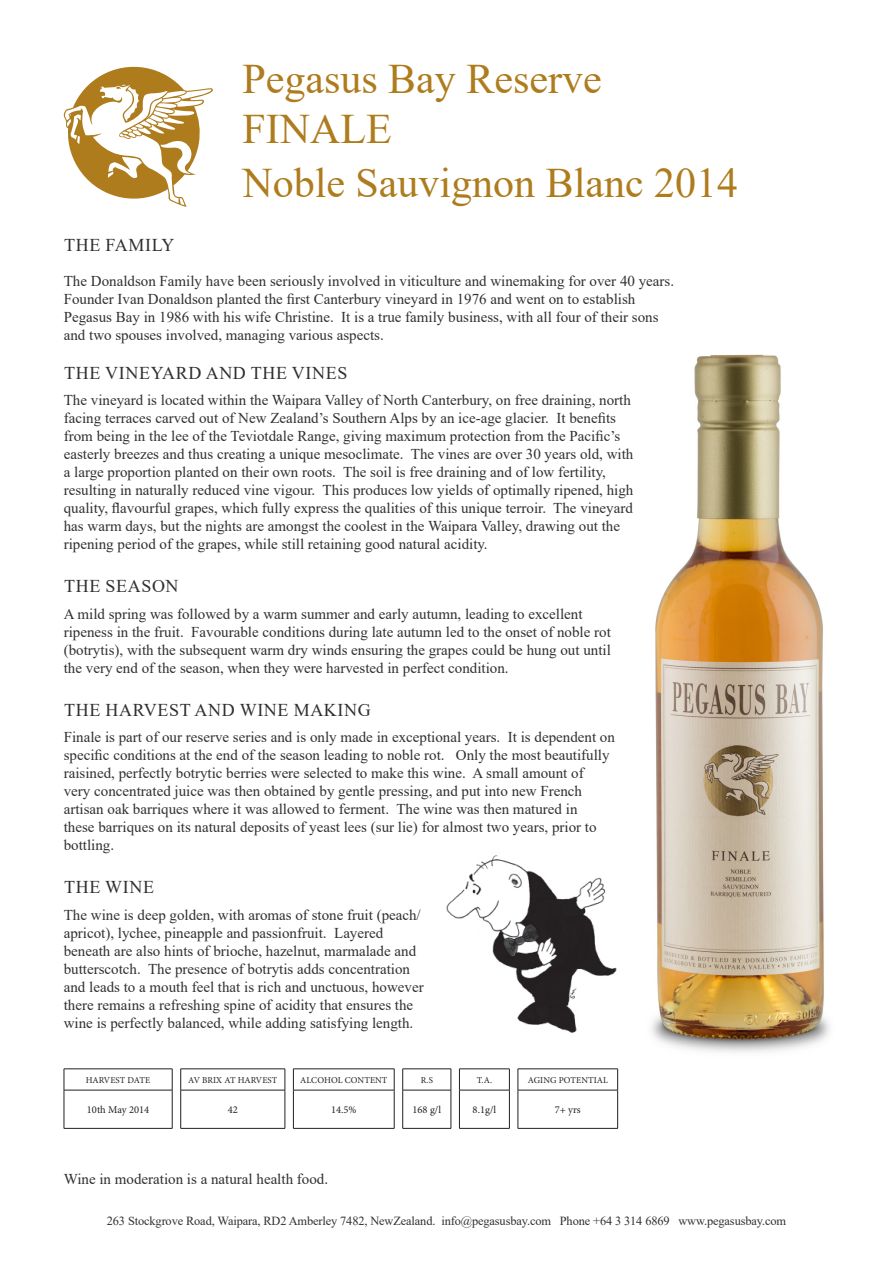
<style>
.page{position:relative;width:893px;height:1263px;background:#fff}
.page>*{position:absolute;margin:0;border:0;box-sizing:border-box;transform-origin:0 0}
.t1{font:42px/50.4px "Times New Roman";color:#ae7c1d}
.t2{font:18px "Times New Roman";letter-spacing:.035em;color:#312f30}
.t3{font:15px/18px "Times New Roman";color:#312f30}
.t4{font:12.3px "Times New Roman";letter-spacing:-.01em;color:#312f30}
.t5{font:10.5px "Minion Pro";color:#231f20}
.t6{font:9px "Minion Pro";letter-spacing:.01em;color:#231f20}
</style>
<div class="page">
<svg style="left:64px;top:66px;width:149px;height:141px"></svg>
<img style="left:651px;top:354px;width:179px;height:698px">
<img style="left:446px;top:855px;width:171px;height:178px">
<hr style="left:64px;top:1068px;width:108px;height:1px;background:#231f20">
<svg style="left:64px;top:1069px;width:1px;height:21px"></svg>
<svg style="left:172px;top:1069px;width:1px;height:21px"></svg>
<hr style="left:181px;top:1068px;width:104px;height:1px;background:#231f20">
<svg style="left:180px;top:1069px;width:1px;height:21px"></svg>
<svg style="left:285px;top:1069px;width:1px;height:21px"></svg>
<hr style="left:293px;top:1068px;width:101px;height:1px;background:#231f20">
<svg style="left:293px;top:1069px;width:1px;height:21px"></svg>
<svg style="left:394px;top:1069px;width:1px;height:21px"></svg>
<hr style="left:402px;top:1068px;width:49px;height:1px;background:#231f20">
<svg style="left:402px;top:1069px;width:1px;height:21px"></svg>
<svg style="left:451px;top:1069px;width:1px;height:21px"></svg>
<hr style="left:459px;top:1068px;width:51px;height:1px;background:#231f20">
<svg style="left:459px;top:1069px;width:1px;height:21px"></svg>
<svg style="left:509px;top:1069px;width:1px;height:21px"></svg>
<hr style="left:518px;top:1068px;width:100px;height:1px;background:#231f20">
<svg style="left:518px;top:1069px;width:1px;height:21px"></svg>
<svg style="left:617px;top:1069px;width:1px;height:21px"></svg>
<hr style="left:64px;top:1090px;width:108px;height:1px;background:#231f20">
<hr style="left:64px;top:1090px;width:1px;height:38px;background:#231f20">
<hr style="left:172px;top:1090px;width:1px;height:38px;background:#231f20">
<hr style="left:181px;top:1090px;width:104px;height:1px;background:#231f20">
<hr style="left:180px;top:1090px;width:1px;height:38px;background:#231f20">
<hr style="left:285px;top:1090px;width:1px;height:38px;background:#231f20">
<hr style="left:293px;top:1090px;width:101px;height:1px;background:#231f20">
<hr style="left:293px;top:1090px;width:1px;height:38px;background:#231f20">
<hr style="left:394px;top:1090px;width:1px;height:38px;background:#231f20">
<hr style="left:402px;top:1090px;width:49px;height:1px;background:#231f20">
<hr style="left:402px;top:1090px;width:1px;height:38px;background:#231f20">
<hr style="left:451px;top:1090px;width:1px;height:38px;background:#231f20">
<hr style="left:459px;top:1090px;width:51px;height:1px;background:#231f20">
<hr style="left:459px;top:1090px;width:1px;height:38px;background:#231f20">
<hr style="left:509px;top:1090px;width:1px;height:38px;background:#231f20">
<hr style="left:518px;top:1090px;width:100px;height:1px;background:#231f20">
<hr style="left:518px;top:1090px;width:1px;height:38px;background:#231f20">
<hr style="left:617px;top:1090px;width:1px;height:38px;background:#231f20">
<hr style="left:64px;top:1128px;width:108px;height:1px;background:#231f20">
<hr style="left:181px;top:1128px;width:104px;height:1px;background:#231f20">
<hr style="left:293px;top:1128px;width:101px;height:1px;background:#231f20">
<hr style="left:402px;top:1128px;width:49px;height:1px;background:#231f20">
<hr style="left:459px;top:1128px;width:51px;height:1px;background:#231f20">
<hr style="left:518px;top:1128px;width:100px;height:1px;background:#231f20">
<p class="t1" style="left:242px;top:52px;width:361px">Pegasus Bay Reserve<br>FINALE</p>
<p class="t1" style="left:242px;top:157px;width:497px">Noble Sauvignon Blanc 2014</p>
<p class="t2" style="left:64px;top:233px;width:112px">THE FAMILY</p>
<p class="t3" style="left:64px;top:272px;width:612px">The Donaldson Family have been seriously involved in viticulture and winemaking for over 40 years.<br>Founder Ivan Donaldson planted the first Canterbury vineyard in 1976 and went on to establish Pegasus Bay in 1986 with his wife Christine. It is a true family business, with all four of their sons and two spouses involved, managing various aspects.</p>
<p class="t2" style="left:64px;top:360px;width:285px">THE VINEYARD AND THE VINES</p>
<p class="t3" style="left:64px;top:391px;width:571px">The vineyard is located within the Waipara Valley of North Canterbury, on free draining, north facing terraces carved out of New Zealand’s Southern Alps by an ice-age glacier. It benefits from being in the lee of the Teviotdale Range, giving maximum protection from the Pacific’s easterly breezes and thus creating a unique mesoclimate. The vines are over 30 years old, with a large proportion planted on their own roots. The soil is free draining and of low fertility, resulting in naturally reduced vine vigour. This produces low yields of optimally ripened, high quality, flavourful grapes, which fully express the qualities of this unique terroir. The vineyard has warm days, but the nights are amongst the coolest in the Waipara Valley, drawing out the ripening period of the grapes, while still retaining good natural acidity.</p>
<p class="t2" style="left:64px;top:574px;width:116px">THE SEASON</p>
<p class="t3" style="left:64px;top:604px;width:549px">A mild spring was followed by a warm summer and early autumn, leading to excellent ripeness in the fruit. Favourable conditions during late autumn led to the onset of noble rot (botrytis), with the subsequent warm dry winds ensuring the grapes could be hung out until the very end of the season, when they were harvested in perfect condition.</p>
<p class="t2" style="left:64px;top:697px;width:308px">THE HARVEST AND WINE MAKING</p>
<p class="t3" style="left:64px;top:728px;width:553px">Finale is part of our reserve series and is only made in exceptional years. It is dependent on specific conditions at the end of the season leading to noble rot. Only the most beautifully raisined, perfectly botrytic berries were selected to make this wine. A small amount of<br>very concentrated juice was then obtained by gentle pressing, and put into new French artisan oak barriques where it was allowed to ferment. The wine was then matured in<br>these barriques on its natural deposits of yeast lees (sur lie) for almost two years, prior to bottling.</p>
<p class="t2" style="left:64px;top:874px;width:91px">THE WINE</p>
<p class="t3" style="left:64px;top:905px;width:361px">The wine is deep golden, with aromas of stone fruit (peach/ apricot), lychee, pineapple and passionfruit. Layered beneath are also hints of brioche, hazelnut, marmalade and butterscotch. The presence of botrytis adds concentration and leads to a mouth feel that is rich and unctuous, however there remains a refreshing spine of acidity that ensures the wine is perfectly balanced, while adding satisfying length.</p>
<p class="t6" style="left:86px;top:1074px;width:66px">HARVEST DATE</p>
<p class="t6" style="left:188px;top:1074px;width:91px">AV BRIX AT HARVEST</p>
<p class="t6" style="left:300px;top:1074px;width:89px">ALCOHOL CONTENT</p>
<p class="t6" style="left:421px;top:1074px;width:14px">R.S</p>
<p class="t6" style="left:477px;top:1074px;width:17px">T.A.</p>
<p class="t6" style="left:528px;top:1074px;width:82px">AGING POTENTIAL</p>
<p class="t5" style="left:87px;top:1103px;width:64px">10th May 2014</p>
<p class="t5" style="left:228px;top:1103px;width:12px">42</p>
<p class="t5" style="left:331px;top:1103px;width:27px">14.5%</p>
<p class="t5" style="left:413px;top:1103px;width:30px">168 g/l</p>
<p class="t5" style="left:473px;top:1103px;width:25px">8.1g/l</p>
<p class="t5" style="left:555px;top:1103px;width:28px">7+ yrs</p>
<p class="t3" style="left:64px;top:1169px;width:266px">Wine in moderation is a natural health food.</p>
<p class="t4" style="left:107px;top:1212px;width:681px">263 Stockgrove Road, Waipara, RD2 Amberley 7482, NewZealand. info@pegasusbay.com Phone +64 3 314 6869 www.pegasusbay.com</p>
</div>
